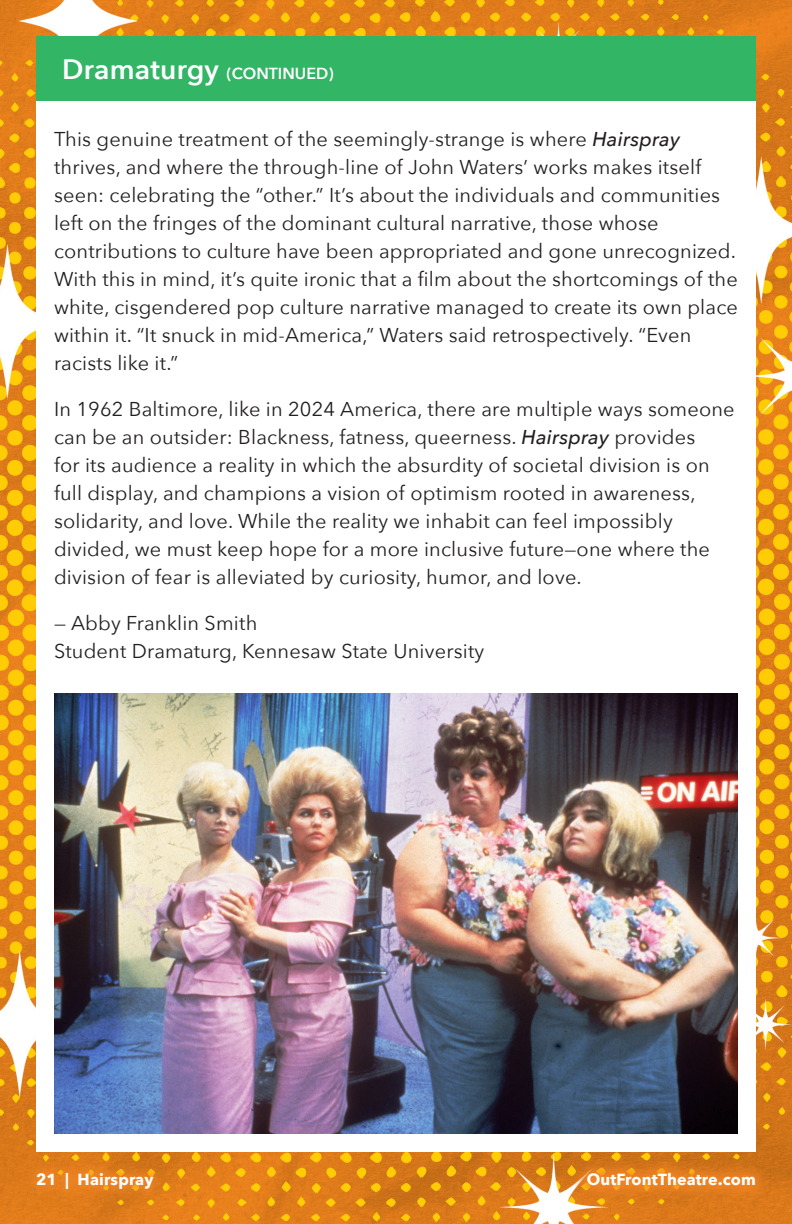
<style>
.page{position:relative;width:792px;height:1224px;background:#fff}
.page>*{position:absolute;margin:0;border:0;box-sizing:border-box;transform-origin:0 0}
.t1{font:20px/28px "Avenir Next";letter-spacing:.01em;color:#231f20}
.t2{font:700 16px "Avenir Next";letter-spacing:.01em;color:#fff}
.t3{font:600 16px "Avenir Next";color:#fff}
.s1{font-size:28px}
.s2{font-weight:500;font-style:italic}
</style>
<div class="page">
<img style="left:0;top:0;width:792px;height:1224px">
<div style="left:571px;top:1156px;width:201px;height:47px;background:#f58726;opacity:.88"></div>
<div style="left:24px;top:1161px;width:142px;height:41px;background:#f58726;opacity:.75"></div>
<div style="left:36px;top:36px;width:720px;height:1116px;background:#fff"></div>
<div style="left:36px;top:36px;width:720px;height:65px;background:#33b566"></div>
<img style="left:54px;top:694px;width:684px;height:440px">
<p class="t3" style="left:62px;top:59px;width:273px"><span class="s1">Dramaturgy</span> (CONTINUED)</p>
<p class="t1" style="left:54px;top:124px;width:686px">This genuine treatment of the seemingly-strange is where <span class="s2">Hairspray </span>thrives, and where the through-line of John Waters’ works makes itself seen: celebrating the “other.” It’s about the individuals and communities left on the fringes of the dominant cultural narrative, those whose contributions to culture have been appropriated and gone unrecognized.<br>With this in mind, it’s quite ironic that a film about the shortcomings of the white, cisgendered pop culture narrative managed to create its own place within it. “It snuck in mid-America,” Waters said retrospectively. “Even racists like it.”</p>
<p class="t1" style="left:54px;top:394px;width:682px">In 1962 Baltimore, like in 2024 America, there are multiple ways someone can be an outsider: Blackness, fatness, queerness. <span class="s2">Hairspray</span> provides<br>for its audience a reality in which the absurdity of societal division is on full display, and champions a vision of optimism rooted in awareness, solidarity, and love. While the reality we inhabit can feel impossibly divided, we must keep hope for a more inclusive future—one where the division of fear is alleviated by curiosity, humor, and love.</p>
<p class="t1" style="left:54px;top:608px;width:432px">— Abby Franklin Smith<br>Student Dramaturg, Kennesaw State University</p>
<p class="t2" style="left:36px;top:1166px;width:119px">21 | Hairspray</p>
<p class="t2" style="left:587px;top:1166px;width:171px">OutFrontTheatre.com</p>
</div>
